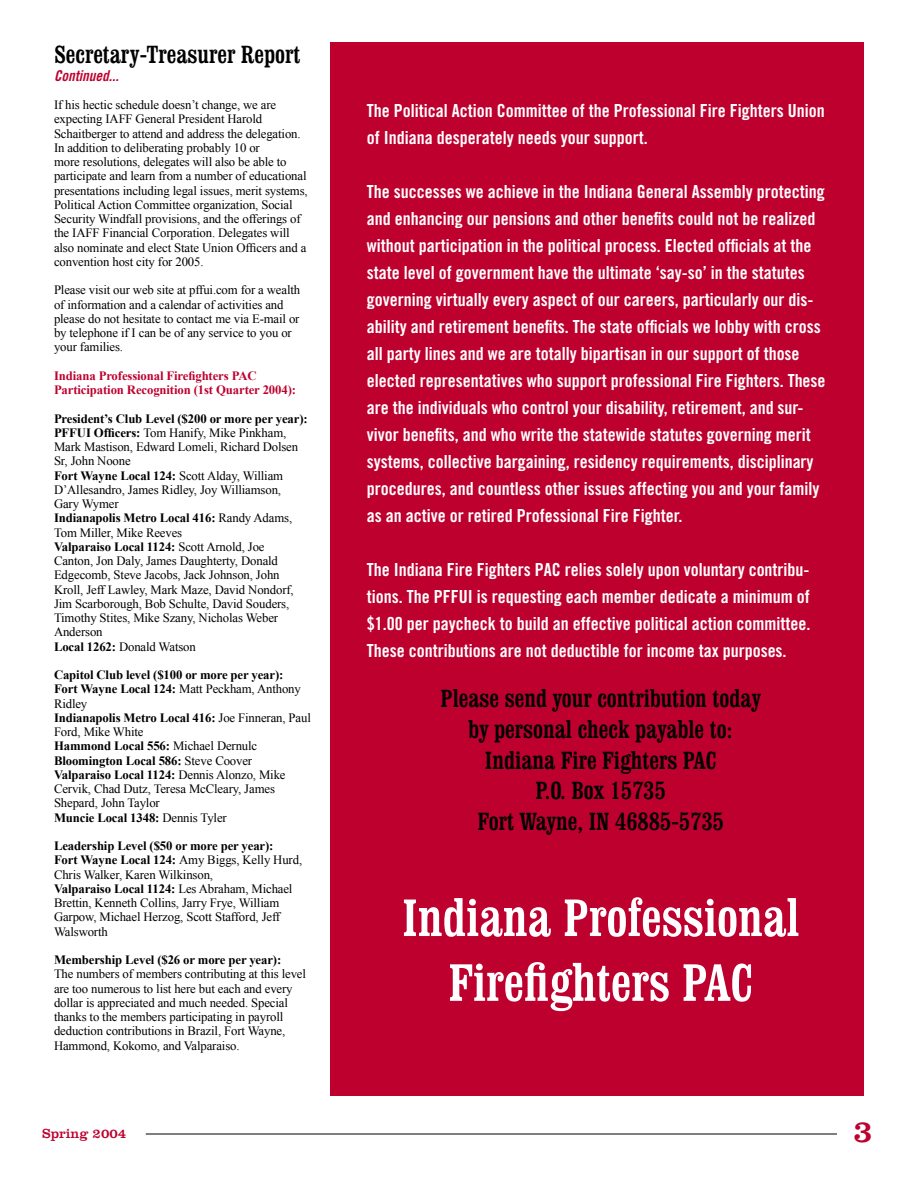
<style>
.page{position:relative;width:918px;height:1188px;background:#fff}
.page>*{position:absolute;margin:0;border:0;box-sizing:border-box;transform-origin:0 0}
.t1{font:condensed 54px/64.8px "Clarendon BT";color:#fff;text-align:center}
.t2{font:31.5px "Clarendon BT";color:#be002f}
.t3{font:condensed 25.5px/30.6px "Clarendon BT";color:#000;text-align:center}
.t4{font:18px/27px "Trade Gothic Bold Cond Twenty";color:#fff}
.t5{font:15px "Trade Gothic Bold Cond Twenty Obl";color:#be002f}
.t6{font:13.5px "Clarendon BT";color:#be002f}
.t7{font:12.75px/14.2px "Times New Roman";letter-spacing:-.01em;color:#000}
.t8{font:700 12.75px/14.2px "Times New Roman";letter-spacing:-.01em;color:#be002f}
.t9{font:700 12.75px "Times New Roman";letter-spacing:-.01em;color:#000}
.s1{font-weight:700}
</style>
<div class="page">
<div style="left:331px;top:42px;width:533px;height:1054px;background:#be002f"></div>
<hr style="left:146px;top:1134px;width:691px;height:1px;background:#000">
<h3 class="t3" style="left:54px;top:38px;width:248px">Secretary-Treasurer Report</h3>
<p class="t5" style="left:54px;top:66px;width:66px">Continued...</p>
<p class="t7" style="left:54px;top:98px;width:255px">If his hectic schedule doesn’t change, we are expecting IAFF General President Harold Schaitberger to attend and address the delegation.<br>In addition to deliberating probably 10 or<br>more resolutions, delegates will also be able to participate and learn from a number of educational presentations including legal issues, merit systems, Political Action Committee organization, Social Security Windfall provisions, and the offerings of the IAFF Financial Corporation. Delegates will also nominate and elect State Union Officers and a convention host city for 2005.</p>
<p class="t7" style="left:54px;top:283px;width:248px">Please visit our web site at pffui.com for a wealth of information and a calendar of activities and please do not hesitate to contact me via E-mail or by telephone if I can be of any service to you or your families.</p>
<p class="t8" style="left:54px;top:368px;width:244px">Indiana Professional Firefighters PAC<br>Participation Recognition (1st Quarter 2004):</p>
<p class="t7" style="left:54px;top:411px;width:255px"><span class="s1">President’s Club Level ($200 or more per year):<br>PFFUI Officers:</span> Tom Hanify, Mike Pinkham, Mark Mastison, Edward Lomeli, Richard Dolsen Sr, John Noone<br><span class="s1">Fort Wayne Local 124:</span> Scott Alday, William D’Allesandro, James Ridley, Joy Williamson, Gary Wymer<br><span class="s1">Indianapolis Metro Local 416:</span> Randy Adams, Tom Miller, Mike Reeves<br><span class="s1">Valparaiso Local 1124:</span> Scott Arnold, Joe<br>Canton, Jon Daly, James Daughterty, Donald Edgecomb, Steve Jacobs, Jack Johnson, John Kroll, Jeff Lawley, Mark Maze, David Nondorf, Jim Scarborough, Bob Schulte, David Souders, Timothy Stites, Mike Szany, Nicholas Weber Anderson<br><span class="s1">Local 1262:</span> Donald Watson</p>
<p class="t7" style="left:54px;top:668px;width:258px"><span class="s1">Capitol Club level ($100 or more per year):<br>Fort Wayne Local 124:</span> Matt Peckham, Anthony Ridley<br><span class="s1">Indianapolis Metro Local 416:</span> Joe Finneran, Paul Ford, Mike White<br><span class="s1">Hammond Local 556:</span> Michael Dernulc <span class="s1">Bloomington Local 586:</span> Steve Coover <span class="s1">Valparaiso Local 1124:</span> Dennis Alonzo, Mike Cervik, Chad Dutz, Teresa McCleary, James Shepard, John Taylor<br><span class="s1">Muncie Local 1348:</span> Dennis Tyler</p>
<p class="t7" style="left:54px;top:839px;width:250px"><span class="s1">Leadership Level ($50 or more per year):<br>Fort Wayne Local 124:</span> Amy Biggs, Kelly Hurd, Chris Walker, Karen Wilkinson,<br><span class="s1">Valparaiso Local 1124:</span> Les Abraham, Michael Brettin, Kenneth Collins, Jarry Frye, William Garpow, Michael Herzog, Scott Stafford, Jeff Walsworth</p>
<p class="t9" style="left:54px;top:953px;width:229px">Membership Level ($26 or more per year):</p>
<p class="t7" style="left:54px;top:967px;width:254px">The numbers of members contributing at this level are too numerous to list here but each and every dollar is appreciated and much needed. Special thanks to the members participating in payroll deduction contributions in Brazil, Fort Wayne, Hammond, Kokomo, and Valparaiso.</p>
<h3 class="t4" style="left:367px;top:97px;width:459px">The Political Action Committee of the Professional Fire Fighters Union of Indiana desperately needs your support.</h3>
<p class="t4" style="left:367px;top:178px;width:460px">The successes we achieve in the Indiana General Assembly protecting and enhancing our pensions and other benefits could not be realized without participation in the political process. Elected officials at the state level of government have the ultimate ‘say-so’ in the statutes governing virtually every aspect of our careers, particularly our dis&shy;ability and retirement benefits. The state officials we lobby with cross all party lines and we are totally bipartisan in our support of those elected representatives who support professional Fire Fighters. These are the individuals who control your disability, retirement, and sur&shy;vivor benefits, and who write the statewide statutes governing merit systems, collective bargaining, residency requirements, disciplinary procedures, and countless other issues affecting you and your family as an active or retired Professional Fire Fighter.</p>
<p class="t4" style="left:367px;top:556px;width:445px;text-align:justify">The Indiana Fire Fighters PAC relies solely upon voluntary contribu&shy;tions. The PFFUI is requesting each member dedicate a minimum of $1.00 per paycheck to build an effective political action committee.<br>These contributions are not deductible for income tax purposes.</p>
<h3 class="t3" style="left:441px;top:683px;width:322px">Please send your contribution today by personal check payable to:<br>Indiana Fire Fighters PAC<br>P.O. Box 15735<br>Fort Wayne, IN 46885-5735</h3>
<h1 class="t1" style="left:402px;top:884px;width:399px">Indiana Professional<br>Firefighters PAC</h1>
<p class="t6" style="left:42px;top:1125px;width:86px">Spring 2004</p>
<h2 class="t2" style="left:853px;top:1112px;width:21px">3</h2>
</div>
